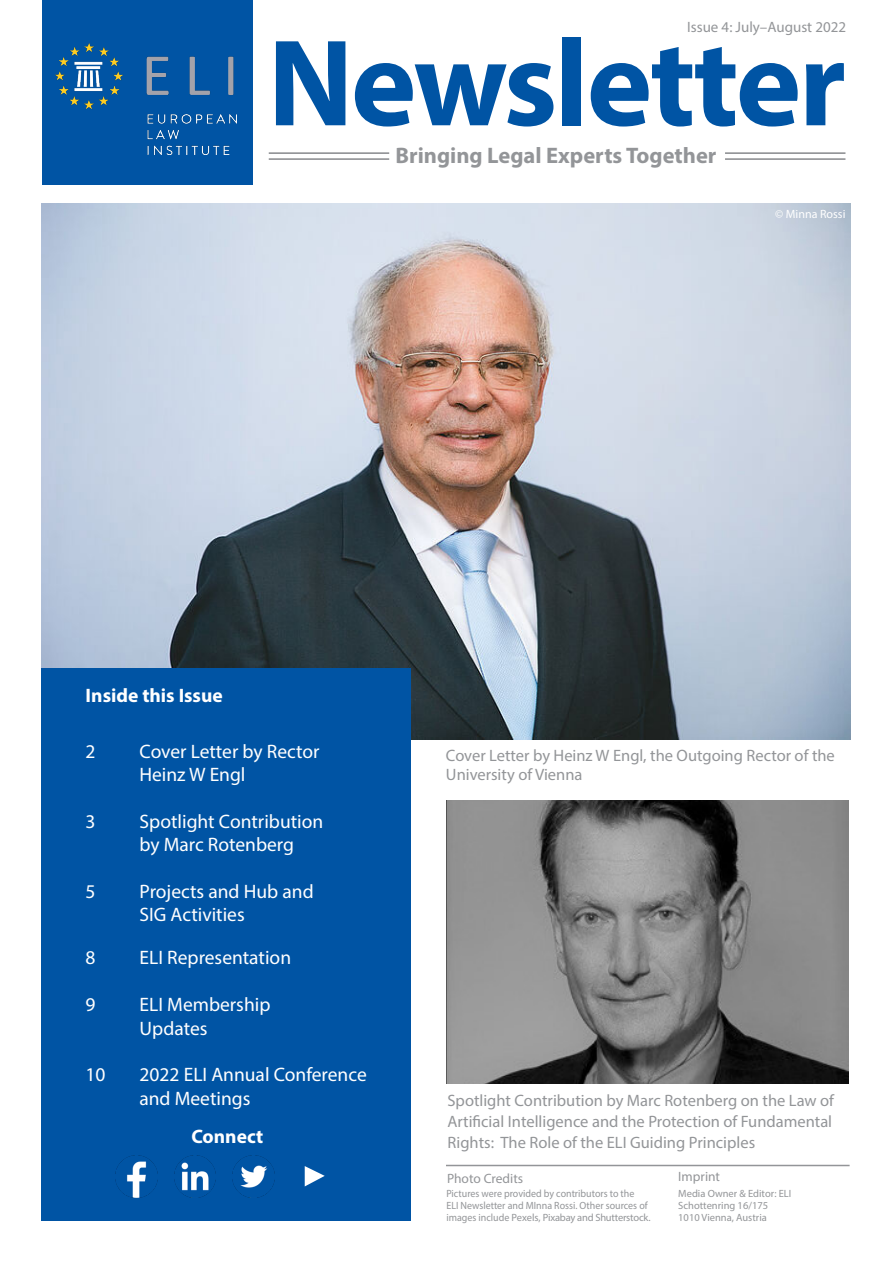
<style>
.page{position:relative;width:893px;height:1263px;background:#fff}
.page>*{position:absolute;margin:0;border:0;box-sizing:border-box;transform-origin:0 0}
.t1{font:700 124.5px "Myriad Pro";letter-spacing:-.02em;color:#0054a4}
.t2{font:700 22.5px "Myriad Pro";color:#939598}
.Smaller_Heading_alig{font:19.5px/23.4px "Myriad Pro";color:#fff}
.Smaller_Heading_alig-2{font:700 19.5px "Myriad Pro";color:#fff}
.Smaller_Heading_alig-3{font:16.5px/21px "Myriad Pro";color:#939598}
.t3{font:15px "Myriad Pro";color:#939598}
.Column{font:13.5px "Myriad Pro";color:#939598}
.Smaller_Heading_alig-4{font:12px "Myriad Pro";color:#fff}
.t4{font:10.5px/12px "Myriad Pro";color:#939598;scale:.95 1}
.t5{font:10.5px "Myriad Pro";color:#939598}
</style>
<div class="page">
<img style="left:41px;top:203px;width:809px;height:536px">
<div style="left:43px;top:0;width:210px;height:184px;background:#0054a4"></div>
<img style="left:55px;top:43px;width:181px;height:112px">
<hr style="left:269px;top:152px;width:120px;height:2px;background:#87898c">
<hr style="left:725px;top:152px;width:120px;height:2px;background:#87898c">
<hr style="left:269px;top:158px;width:120px;height:2px;background:#87898c">
<hr style="left:725px;top:158px;width:120px;height:2px;background:#87898c">
<div style="left:41px;top:668px;width:370px;height:552px;background:#0054a4"></div>
<img style="left:116px;top:1155px;width:41px;height:42px">
<img style="left:174px;top:1155px;width:42px;height:42px">
<img style="left:233px;top:1155px;width:41px;height:42px">
<svg style="left:305px;top:1166px;width:20px;height:20px"></svg>
<hr style="left:446px;top:1165px;width:404px;height:1px;background:#939598">
<img style="left:446px;top:800px;width:403px;height:283px">
<p class="t3" style="left:687px;top:18px;width:160px">Issue 4: July–August 2022</p>
<p class="t1" style="left:268px;top:2px;width:580px">Newsletter</p>
<p class="t2" style="left:396px;top:141px;width:322px">Bringing Legal Experts Together</p>
<p class="Smaller_Heading_alig-4" style="left:775px;top:207px;width:72px">© Minna Rossi</p>
<p class="Smaller_Heading_alig-2" style="left:86px;top:683px;width:139px">Inside this Issue</p>
<p class="Smaller_Heading_alig" style="left:86px;top:739px;width:12px">2</p>
<p class="Smaller_Heading_alig" style="left:140px;top:739px;width:181px">Cover Letter by Rector</p>
<p class="Smaller_Heading_alig" style="left:139px;top:762px;width:108px">Heinz W Engl</p>
<p class="Smaller_Heading_alig" style="left:86px;top:809px;width:12px">3</p>
<p class="Smaller_Heading_alig" style="left:140px;top:809px;width:185px">Spotlight Contribution</p>
<p class="Smaller_Heading_alig" style="left:139px;top:833px;width:156px">by Marc Rotenberg</p>
<p class="Smaller_Heading_alig" style="left:86px;top:879px;width:12px">5</p>
<p class="Smaller_Heading_alig" style="left:140px;top:879px;width:176px">Projects and Hub and<br>SIG Activities</p>
<p class="Smaller_Heading_alig" style="left:86px;top:946px;width:12px">8</p>
<p class="Smaller_Heading_alig" style="left:140px;top:946px;width:153px">ELI Representation</p>
<p class="Smaller_Heading_alig" style="left:86px;top:992px;width:12px">9</p>
<p class="Smaller_Heading_alig" style="left:140px;top:992px;width:132px">ELI Membership<br>Updates</p>
<p class="Smaller_Heading_alig" style="left:86px;top:1063px;width:22px">10</p>
<p class="Smaller_Heading_alig" style="left:139px;top:1063px;width:229px">2022 ELI Annual Conference and Meetings</p>
<p class="Smaller_Heading_alig-2" style="left:191px;top:1123px;width:73px">Connect</p>
<p class="Smaller_Heading_alig-3" style="left:446px;top:745px;width:390px;line-height:19.5px">Cover Letter by Heinz W Engl, the Outgoing Rector of the<br>University of Vienna</p>
<p class="Smaller_Heading_alig-3" style="left:447px;top:1090px;width:388px;text-align:justify">Spotlight Contribution by Marc Rotenberg on the Law of Artificial Intelligence and the Protection of Fundamental Rights: The Role of the ELI Guiding Principles</p>
<p class="Column" style="left:447px;top:1170px;width:78px">Photo Credits</p>
<p class="t4" style="left:446px;top:1187px;width:216px">Pictures were provided by contributors to the<br>ELI Newsletter and MInna Rossi. Other sources of images include Pexels, Pixabay and Shutterstock.</p>
<p class="Column" style="left:678px;top:1168px;width:43px">Imprint</p>
<p class="t5" style="left:678px;top:1187px;width:115px">Media Owner &amp; Editor: ELI</p>
<p class="t5" style="left:678px;top:1199px;width:91px">Schottenring 16/175</p>
<p class="t5" style="left:678px;top:1211px;width:90px">1010 Vienna, Austria</p>
</div>
